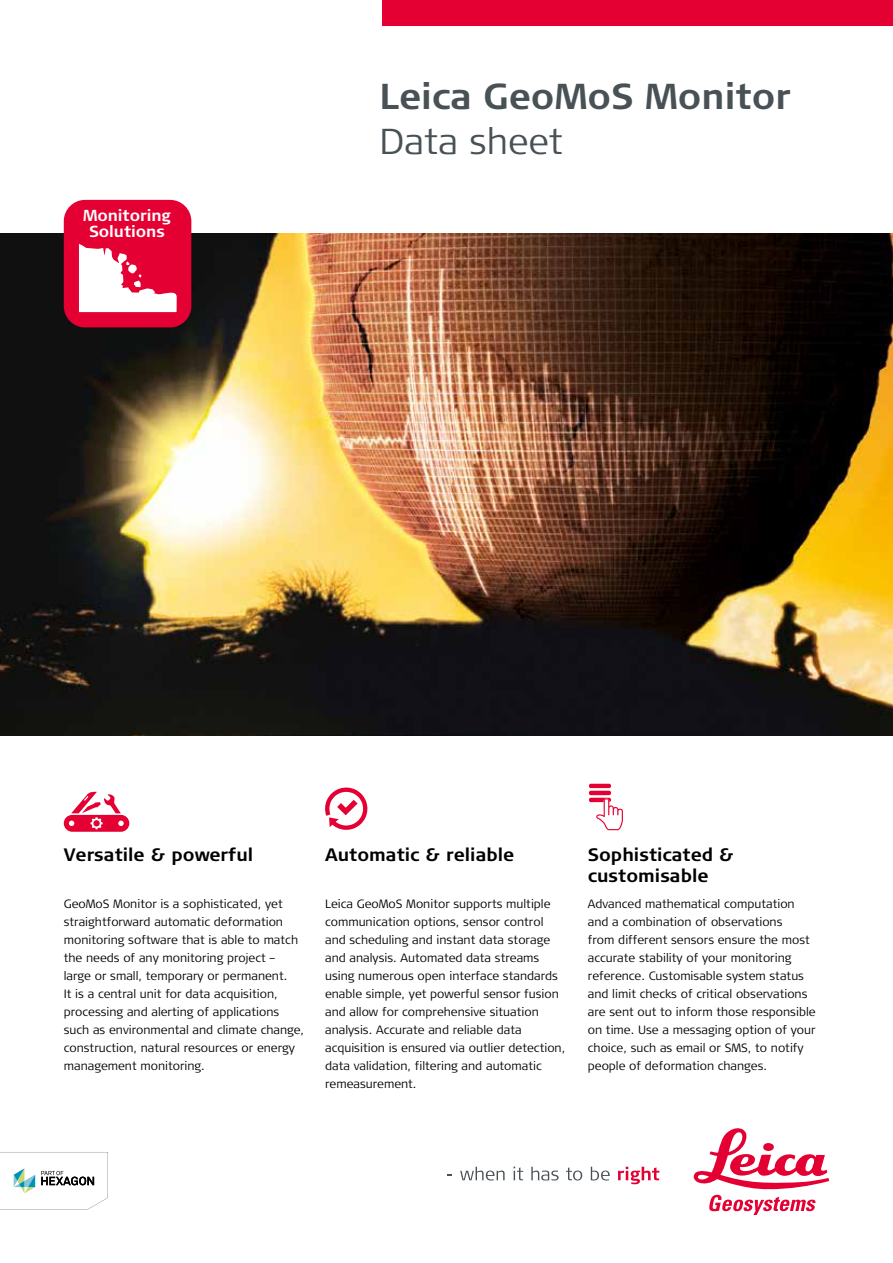
<style>
.page{position:relative;width:893px;height:1263px;background:#fff}
.page>*{position:absolute;margin:0;border:0;box-sizing:border-box;transform-origin:0 0}
.t1{font:700 36px "Signa Column";color:#485155}
.t2{font:300 36px "Signa Column";color:#485155}
.t3{font:700 18px/21px "Signa Column";color:#000}
.t4{font:700 15.9px/16.5px "Signa Column";letter-spacing:-.005em;color:#fff;text-align:center}
.t5{font:300 12px/18px "Signa Column";color:#000}
</style>
<div class="page">
<img style="left:0;top:234px;width:893px;height:502px">
<svg style="left:460px;top:1167px;width:45px;height:13px"></svg>
<svg style="left:514px;top:1167px;width:9px;height:13px"></svg>
<svg style="left:531px;top:1167px;width:28px;height:13px"></svg>
<svg style="left:566px;top:1167px;width:16px;height:13px"></svg>
<svg style="left:591px;top:1167px;width:19px;height:13px"></svg>
<svg style="left:618px;top:1167px;width:41px;height:17px"></svg>
<svg style="left:694px;top:1128px;width:135px;height:61px"></svg>
<svg style="left:709px;top:1195px;width:107px;height:19px"></svg>
<div style="left:383px;top:0;width:510px;height:26px;background:#e40032"></div>
<div style="left:64px;top:200px;width:127px;height:127px;background:#e40032;border-radius:21px"></div>
<svg style="left:79px;top:244px;width:98px;height:68px"></svg>
<svg style="left:0;top:1152px;width:108px;height:58px"></svg>
<svg style="left:325px;top:787px;width:42px;height:43px"></svg>
<svg style="left:64px;top:792px;width:65px;height:40px"></svg>
<svg style="left:589px;top:784px;width:34px;height:46px"></svg>
<h3 class="t4" style="left:83px;top:207px;width:89px">Monitoring<br>Solutions</h3>
<h1 class="t1" style="left:379px;top:73px;width:413px">Leica GeoMoS Monitor</h1>
<h1 class="t2" style="left:379px;top:118px;width:185px">Data sheet</h1>
<h2 class="t3" style="left:64px;top:844px;width:191px">Versatile &amp; powerful</h2>
<p class="t5" style="left:64px;top:895px;width:242px">GeoMoS Monitor is a sophisticated, yet straightforward automatic deformation monitoring software that is able to match the needs of any monitoring project – large or small, temporary or permanent.<br>It is a central unit for data acquisition, processing and alerting of applications such as environmental and climate change, construction, natural resources or energy management monitoring.</p>
<h2 class="t3" style="left:325px;top:844px;width:191px">Automatic &amp; reliable</h2>
<p class="t5" style="left:325px;top:895px;width:242px">Leica GeoMoS Monitor supports multiple communication options, sensor control and scheduling and instant data storage and analysis. Automated data streams using numerous open interface standards enable simple, yet powerful sensor fusion and allow for comprehensive situation analysis. Accurate and reliable data acquisition is ensured via outlier detection, data validation, filtering and automatic remeasurement.</p>
<h2 class="t3" style="left:588px;top:844px;width:148px">Sophisticated &amp; customisable</h2>
<p class="t5" style="left:588px;top:895px;width:229px">Advanced mathematical computation and a combination of observations<br>from different sensors ensure the most accurate stability of your monitoring reference. Customisable system status and limit checks of critical observations are sent out to inform those responsible on time. Use a messaging option of your choice, such as email or SMS, to notify people of deformation changes.</p>
</div>
